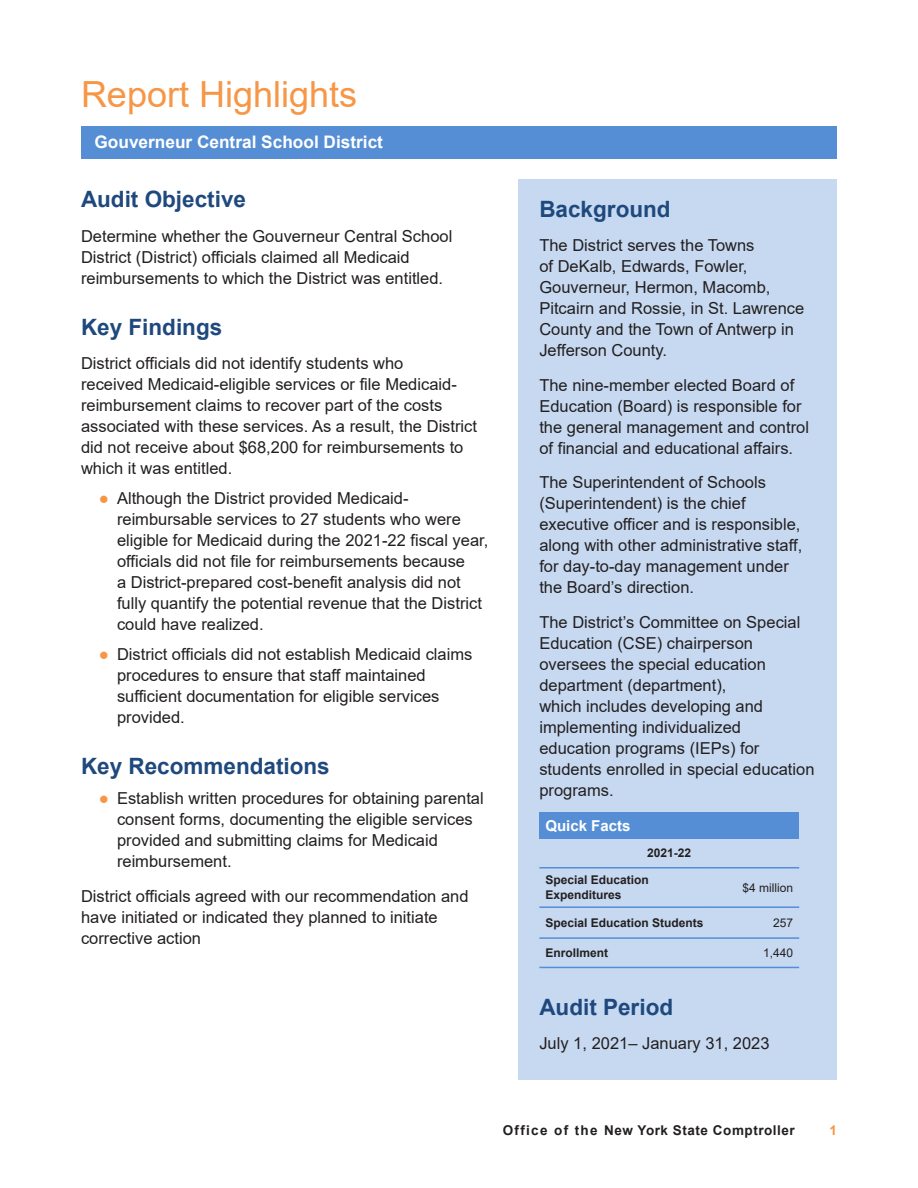
<style>
.page{position:relative;width:918px;height:1188px;background:#fff}
.page>*{position:absolute;margin:0;border:0;box-sizing:border-box;transform-origin:0 0}
.Section_Heads{font:36px "Arial";color:#f79646}
._2_Subheads{font:700 22.5px "Arial";color:#1f497d}
.t1{font:700 17.25px "Arial";color:#fff}
.Body_Text{font:16.5px/21px "Arial";color:#231f20}
.Footnotes{font:700 15px "Arial";color:#fff}
.t2{font:700 13.5px "Arial";letter-spacing:.04em;color:#231f20}
.t3{font:700 13.5px "Arial";color:#f79646}
.Footnotes-2{font:700 12px/15px "Arial";color:#231f20}
.Footnotes-3{font:12px "Arial";color:#231f20}
.s1{color:#f79646}
</style>
<div class="page">
<hr style="left:81px;top:126px;width:756px;height:3px;background:#558ed5">
<div style="left:518px;top:179px;width:319px;height:901px;background:#c6d9f1"></div>
<div style="left:81px;top:128px;width:756px;height:31px;background:#558ed5"></div>
<div style="left:539px;top:812px;width:260px;height:27px;background:#558ed5"></div>
<hr style="left:539px;top:867px;width:172px;height:2px;background:#558ed5">
<hr style="left:711px;top:867px;width:88px;height:2px;background:#558ed5">
<hr style="left:539px;top:906px;width:172px;height:2px;background:#558ed5">
<hr style="left:711px;top:906px;width:88px;height:2px;background:#558ed5">
<hr style="left:539px;top:937px;width:172px;height:2px;background:#558ed5">
<hr style="left:711px;top:937px;width:88px;height:2px;background:#558ed5">
<hr style="left:539px;top:967px;width:172px;height:1px;background:#558ed5">
<hr style="left:711px;top:967px;width:88px;height:1px;background:#558ed5">
<p class="Section_Heads" style="left:81px;top:70px;width:278px">Report Highlights</p>
<p class="t1" style="left:94px;top:129px;width:290px">Gouverneur Central School District</p>
<p class="_2_Subheads" style="left:81px;top:184px;width:167px">Audit Objective</p>
<p class="Body_Text" style="left:81px;top:226px;width:373px">Determine whether the Gouverneur Central School<br>District (District) officials claimed all Medicaid reimbursements to which the District was entitled.</p>
<p class="_2_Subheads" style="left:81px;top:311px;width:143px">Key Findings</p>
<p class="Body_Text" style="left:81px;top:353px;width:398px">District officials did not identify students who<br>received Medicaid-eligible services or file Medicaid&shy;reimbursement claims to recover part of the costs associated with these services. As a result, the District did not receive about $68,200 for reimbursements to which it was entitled.</p>
<p class="Body_Text" style="left:117px;top:488px;width:373px;text-indent:-18px"><span class="s1">●</span> Although the District provided Medicaid&shy;reimbursable services to 27 students who were eligible for Medicaid during the 2021-22 fiscal year, officials did not file for reimbursements because<br>a District-prepared cost-benefit analysis did not fully quantify the potential revenue that the District could have realized.</p>
<p class="Body_Text" style="left:117px;top:644px;width:357px;text-indent:-18px"><span class="s1">●</span> District officials did not establish Medicaid claims procedures to ensure that staff maintained sufficient documentation for eligible services provided.</p>
<p class="_2_Subheads" style="left:81px;top:751px;width:250px">Key Recommendations</p>
<p class="Body_Text" style="left:117px;top:788px;width:368px;text-indent:-18px"><span class="s1">●</span> Establish written procedures for obtaining parental consent forms, documenting the eligible services provided and submitting claims for Medicaid reimbursement.</p>
<p class="Body_Text" style="left:81px;top:886px;width:389px">District officials agreed with our recommendation and have initiated or indicated they planned to initiate corrective action</p>
<p class="_2_Subheads" style="left:539px;top:193px;width:133px">Background</p>
<p class="Body_Text" style="left:539px;top:235px;width:267px">The District serves the Towns<br>of DeKalb, Edwards, Fowler,<br>Gouverneur, Hermon, Macomb,<br>Pitcairn and Rossie, in St. Lawrence<br>County and the Town of Antwerp in<br>Jefferson County.</p>
<p class="Body_Text" style="left:539px;top:374px;width:271px">The nine-member elected Board of Education (Board) is responsible for the general management and control of financial and educational affairs.</p>
<p class="Body_Text" style="left:539px;top:472px;width:264px">The Superintendent of Schools (Superintendent) is the chief executive officer and is responsible, along with other administrative staff, for day-to-day management under the Board’s direction.</p>
<p class="Body_Text" style="left:539px;top:611px;width:277px">The District’s Committee on Special<br>Education (CSE) chairperson oversees the special education department (department),<br>which includes developing and implementing individualized education programs (IEPs) for students enrolled in special education programs.</p>
<p class="Footnotes" style="left:545px;top:815px;width:87px">Quick Facts</p>
<p class="Footnotes-2" style="left:647px;top:846px;width:46px">2021-22</p>
<p class="Footnotes-2" style="left:545px;top:873px;width:105px">Special Education<br>Expenditures</p>
<p class="Footnotes-3" style="left:743px;top:879px;width:52px">$4 million</p>
<p class="Footnotes-2" style="left:545px;top:915px;width:160px">Special Education Students</p>
<p class="Footnotes-3" style="left:773px;top:915px;width:22px">257</p>
<p class="Footnotes-2" style="left:545px;top:946px;width:64px">Enrollment</p>
<p class="Footnotes-3" style="left:763px;top:945px;width:32px">1,440</p>
<p class="_2_Subheads" style="left:539px;top:991px;width:135px">Audit Period</p>
<p class="Body_Text" style="left:539px;top:1033px;width:232px">July 1, 2021– January 31, 2023</p>
<p class="t2" style="left:503px;top:1121px;width:294px">Office of the New York State Comptroller</p>
<p class="t3" style="left:829px;top:1121px;width:9px">1</p>
</div>
